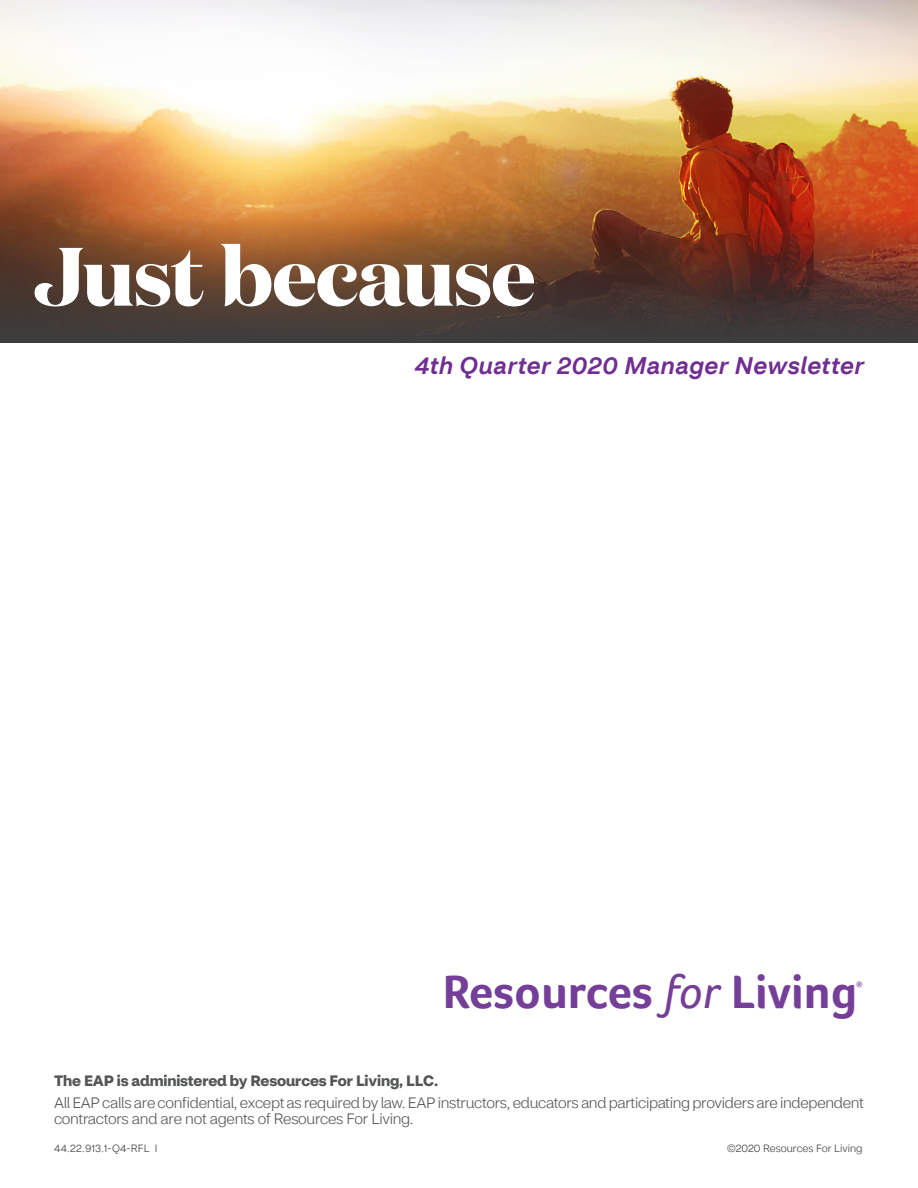
<style>
.page{position:relative;width:918px;height:1188px;background:#fff}
.page>*{position:absolute;margin:0;border:0;box-sizing:border-box;transform-origin:0 0}
.t1{font:700 82.5px "Domaine Display";letter-spacing:-.01em;color:#fff}
.t2{font:700 48px "Foco";color:#753e98}
.Program__Suite_of_So{font:italic 500 24px "CVS Health Sans";letter-spacing:.025em;color:#702d92}
.t3{font:300 15px/16.5px "CVS Health Sans";letter-spacing:-.02em;color:#545557}
.t4{font:700 15px "CVS Health Sans";letter-spacing:-.01em;color:#545557}
._11-Part_number__200{font:300 10.5px "CVS Health Sans";color:#3e3e3f}
.t5{font:700 7.95px "Foco";color:#753e98}
.s1{font-weight:400;font-style:italic}
</style>
<div class="page">
<img style="left:0;top:0;width:918px;height:214px">
<svg style="left:0;top:214px;width:918px;height:128px;background:#69412e"></svg>
<p class="t1" style="left:34px;top:216px;width:503px">Just because</p>
<h1 class="Program__Suite_of_So" style="left:415px;top:351px;width:451px">4th Quarter 2020 Manager Newsletter</h1>
<p class="t2" style="left:443px;top:964px;width:416px">Resources <span class="s1">for</span> Living</p>
<p class="t5" style="left:856px;top:980px;width:8px">®</p>
<p class="t4" style="left:54px;top:1071px;width:386px">The EAP is administered by Resources For Living, LLC.</p>
<p class="t3" style="left:54px;top:1094px;width:812px">All EAP calls are confidential, except as required by law. EAP instructors, educators and participating providers are independent contractors and are not agents of Resources For Living.</p>
<p class="_11-Part_number__200" style="left:54px;top:1142px;width:105px">44.22.913.1-Q4-RFL I</p>
<p class="_11-Part_number__200" style="left:727px;top:1142px;width:137px">©2020 Resources For Living</p>
</div>
